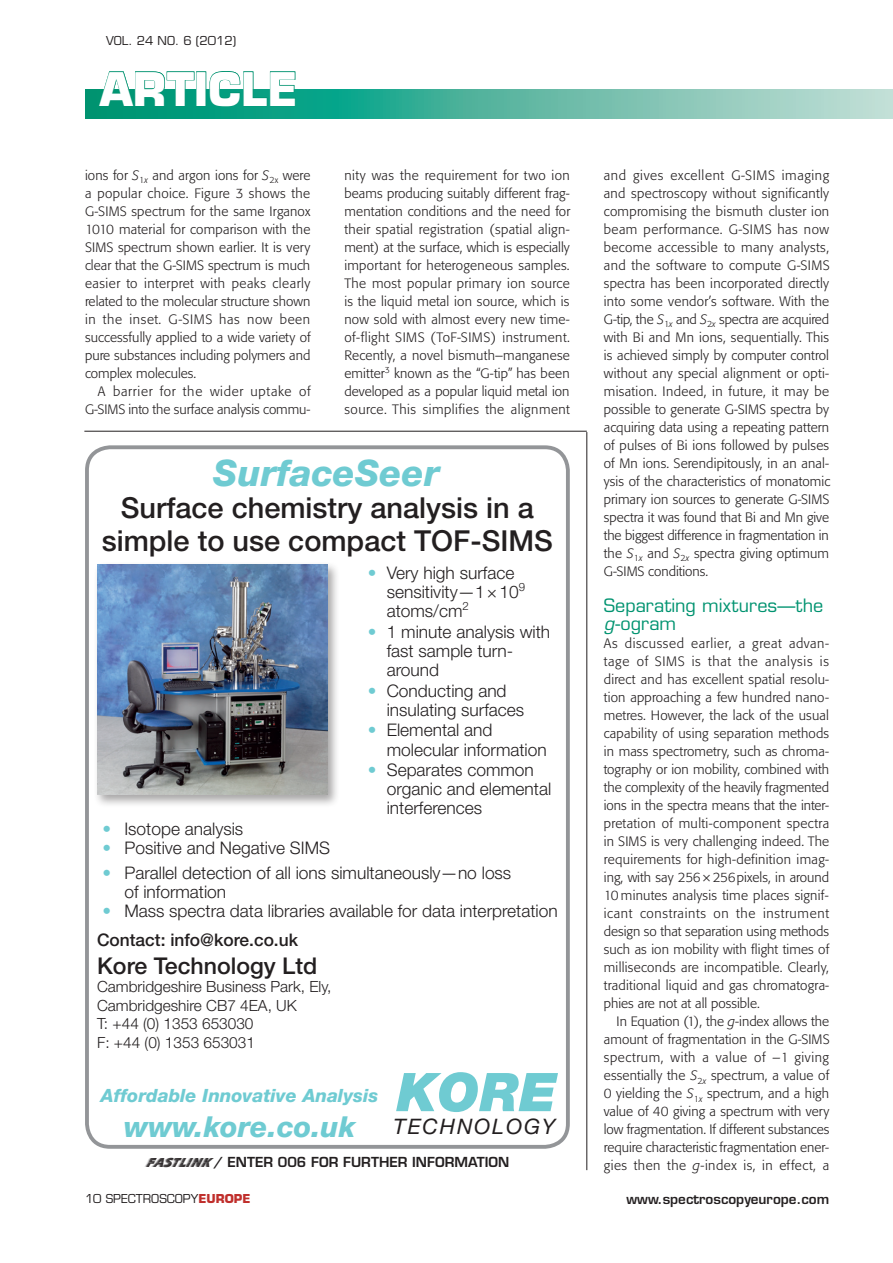
<style>
.page{position:relative;width:893px;height:1263px;background:#fff}
.page>*{position:absolute;margin:0;border:0;box-sizing:border-box;transform-origin:0 0}
.t1{font:italic 900 53.4px "Helvetica Neue LT Std";color:#6fcbd2}
.t2{font:700 45px "Eurostile";color:#fff}
.t3{font:italic 800 36.6px "Helvetica Neue";color:#6fcbd2}
.Kore_Body{font:500 28.95px/32.7px "Helvetica Neue";color:#231f20;text-align:center}
.Kore_Body-2{font:italic 800 28.95px "Helvetica Neue";color:#6fcbd2}
.Kore_Body-3{font:500 23.1px "Helvetica Neue";color:#231f20}
.t4{font:italic 21.3px "Helvetica Neue LT Std";letter-spacing:.085em;color:#231f20}
.Kore_Body-4{font:italic 800 18.3px "Helvetica Neue";color:#6fcbd2}
.Article_A_Head{font:18px/18px "Eurostile";color:#009370}
.t5{font:300 17.4px/19.4px "Helvetica Neue";color:#231f20}
.Kore_Body-5{font:500 17.4px "Helvetica Neue";color:#231f20}
.Kore_Body-6{font:300 15.45px/18.5px "Helvetica Neue";color:#231f20}
.Body_indent{font:300 13.5px/18px "Formata BQ";color:#231f20;text-align:justify}
.Body_copy{font:300 13.5px/18px "Formata BQ";color:#231f20;text-align:justify}
.t6{font:600 13.5px "Eurostile";color:#231f20}
.t7{font:12px "Eurostile";color:#231f20}
.s1{font-style:italic}
.s2{color:#6fcbd2}
.s3{font-family:"Slipstream Plain";font-weight:400}
.s4{font-weight:700;color:#c02f2c}
</style>
<div class="page">
<svg style="left:85px;top:89px;width:808px;height:29px;background:#5db9a5"></svg>
<svg style="left:98px;top:71px;width:97px;height:35px"></svg>
<div style="left:196px;top:72px;width:10px;height:34px;border:1px solid #009370"></div>
<svg style="left:209px;top:71px;width:87px;height:36px"></svg>
<div style="left:85px;top:445px;width:485px;height:704px;border:4px solid #939598;border-radius:23px"></div>
<div style="left:93px;top:561px;width:248px;height:247px;background:#231f20;opacity:.4"></div>
<img style="left:97px;top:565px;width:231px;height:230px">
<hr style="left:84px;top:431px;width:503px;height:1px;background:#231f20">
<hr style="left:586px;top:432px;width:1px;height:738px;background:#231f20">
<p class="t7" style="left:106px;top:33px;width:132px">VOL. 24 NO. 6 (2012)</p>
<p class="t2" style="left:100px;top:61px;width:200px">ARTICLE</p>
<p class="Body_indent" style="left:85px;top:166px;width:227px">ions for <span class="s1">S</span><sub>1</sub><sub>x</sub> and argon ions for <span class="s1">S</span><sub>2x</sub> were a popular choice. Figure 3 shows the G-SIMS spectrum for the same Irganox 1010 material for comparison with the SIMS spectrum shown earlier. It is very clear that the G-SIMS spectrum is much easier to interpret with peaks clearly related to the molecular structure shown in the inset. G-SIMS has now been successfully applied to a wide variety of pure substances including polymers and complex molecules.</p>
<p class="Body_indent" style="left:85px;top:382px;width:227px;text-align:right">A barrier for the wider uptake of<br>G-SIMS into the surface analysis commu-</p>
<p class="Body_indent" style="left:344px;top:166px;width:227px">nity was the requirement for two ion beams producing suitably different frag&shy;mentation conditions and the need for their spatial registration (spatial align&shy;ment) at the surface, which is especially important for heterogeneous samples.<br>The most popular primary ion source is the liquid metal ion source, which is now sold with almost every new time&shy;of-flight SIMS (ToF-SIMS) instrument.<br>Recently, a novel bismuth–manganese emitter<sup>3</sup> known as the “G-tip” has been developed as a popular liquid metal ion source. This simplifies the alignment</p>
<p class="Body_indent" style="left:604px;top:166px;width:228px">and gives excellent G-SIMS imaging and spectroscopy without significantly compromising the bismuth cluster ion beam performance. G-SIMS has now become accessible to many analysts, and the software to compute G-SIMS spectra has been incorporated directly into some vendor’s software. With the G-tip, the <span class="s1">S</span><sub>1</sub><sub>x</sub> and <span class="s1">S</span><sub>2</sub><sub>x</sub> spectra are acquired with Bi and Mn ions, sequentially. This is achieved simply by computer control without any special alignment or opti&shy;misation. Indeed, in future, it may be possible to generate G-SIMS spectra by acquiring data using a repeating pattern of pulses of Bi ions followed by pulses of Mn ions. Serendipitously, in an anal&shy;ysis of the characteristics of monatomic primary ion sources to generate G-SIMS spectra it was found that Bi and Mn give the biggest difference in fragmentation in the <span class="s1">S</span><sub>1</sub><sub>x</sub> and <span class="s1">S</span><sub>2</sub><sub>x</sub> spectra giving optimum G-SIMS conditions.</p>
<p class="Article_A_Head" style="left:604px;top:597px;width:221px">Separating mixtures—the <span class="s1">g</span>-ogram</p>
<p class="Body_copy" style="left:604px;top:634px;width:227px">As discussed earlier, a great advan&shy;tage of SIMS is that the analysis is direct and has excellent spatial resolu&shy;tion approaching a few hundred nano&shy;metres. However, the lack of the usual capability of using separation methods in mass spectrometry, such as chroma&shy;tography or ion mobility, combined with the complexity of the heavily fragmented ions in the spectra means that the inter&shy;pretation of multi-component spectra in SIMS is very challenging indeed. The requirements for high-definition imag&shy;ing, with say 256×256pixels, in around 10 minutes analysis time places signif&shy;icant constraints on the instrument design so that separation using methods such as ion mobility with flight times of milliseconds are incompatible. Clearly, traditional liquid and gas chromatogra&shy;phies are not at all possible.</p>
<p class="Body_indent" style="left:604px;top:1012px;width:227px;text-indent:13px">In Equation (1), the <span class="s1">g</span>-index allows the amount of fragmentation in the G-SIMS spectrum, with a value of –1 giving essentially the <span class="s1">S</span><sub>2</sub><sub>x</sub> spectrum, a value of 0 yielding the <span class="s1">S</span><sub>1</sub><sub>x</sub> spectrum, and a high value of 40 giving a spectrum with very low fragmentation. If different substances require characteristic fragmentation ener&shy;gies then the <span class="s1">g</span>-index is, in effect, a</p>
<p class="t3" style="left:213px;top:451px;width:228px">SurfaceSeer</p>
<p class="Kore_Body" style="left:102px;top:491px;width:453px">Surface chemistry analysis in a simple to use compact TOF-SIMS</p>
<p class="t5" style="left:387px;top:562px;width:140px;text-indent:-19px"><span class="s2">•</span> Very high surface sensitivity—1×10<sup>9 </sup>atoms/cm<sup>2</sup></p>
<p class="t5" style="left:387px;top:621px;width:165px;text-indent:-19px"><span class="s2">•</span> 1 minute analysis with fast sample turn&shy;around</p>
<p class="t5" style="left:387px;top:680px;width:139px;text-indent:-19px"><span class="s2">•</span> Conducting and insulating surfaces</p>
<p class="t5" style="left:387px;top:720px;width:162px;text-indent:-19px"><span class="s2">•</span> Elemental and molecular information</p>
<p class="t5" style="left:387px;top:760px;width:166px;text-indent:-19px"><span class="s2">•</span> Separates common organic and elemental interferences</p>
<p class="t5" style="left:103px;top:818px;width:142px"><span class="s2">•</span> Isotope analysis</p>
<p class="t5" style="left:103px;top:838px;width:229px"><span class="s2">•</span> Positive and Negative SIMS</p>
<p class="t5" style="left:124px;top:863px;width:388px;text-indent:-22px"><span class="s2">•</span> Parallel detection of all ions simultaneously—no loss of information</p>
<p class="t5" style="left:103px;top:901px;width:457px"><span class="s2">•</span> Mass spectra data libraries available for data -interpretation</p>
<p class="Kore_Body-5" style="left:97px;top:929px;width:202px">Contact: info@kore.co.uk</p>
<p class="Kore_Body-3" style="left:97px;top:952px;width:222px">Kore Technology Ltd</p>
<p class="Kore_Body-6" style="left:97px;top:977px;width:236px">Cambridgeshire Business Park, Ely,<br>Cambridgeshire CB7 4EA, UK<br>T: +44 (0) 1353 653030<br>F: +44 (0) 1353 653031</p>
<p class="Kore_Body-4" style="left:101px;top:1085px;width:279px">Affordable Innovative Analysis</p>
<p class="Kore_Body-2" style="left:124px;top:1109px;width:233px">www.kore.co.uk</p>
<p class="t1" style="left:397px;top:1059px;width:162px">KORE</p>
<p class="t4" style="left:394px;top:1114px;width:163px">TECHNOLOGY</p>
<p class="t6" style="left:145px;top:1153px;width:366px"><span class="s3">FASTLINK</span> / ENTER 006 FOR FURTHER INFORMATION</p>
<p class="t7" style="left:85px;top:1191px;width:167px">10 SPECTROSCOPY<span class="s4">EUROPE</span></p>
<p class="t6" style="left:627px;top:1190px;width:204px">www.spectroscopyeurope.com</p>
</div>
